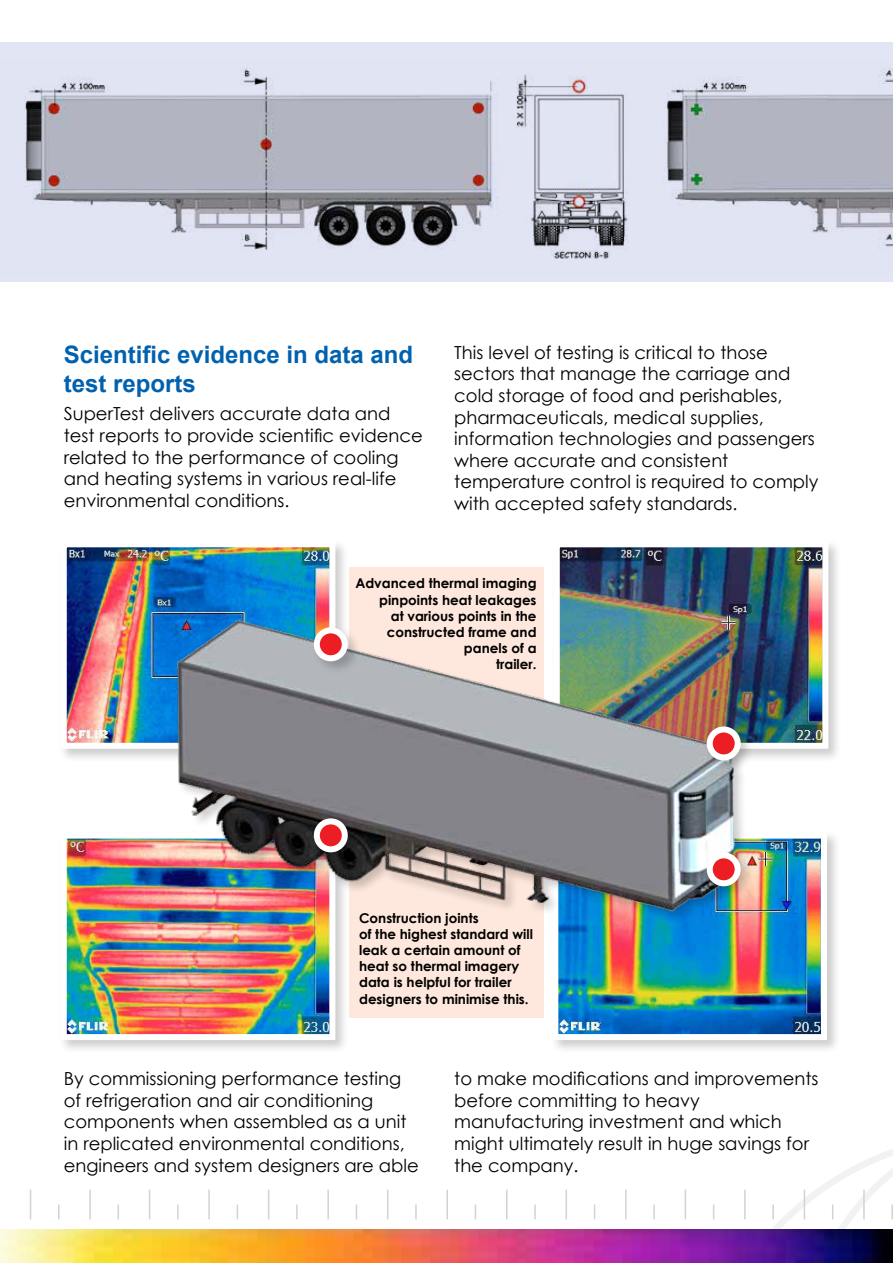
<style>
.page{position:relative;width:893px;height:1263px;background:#fff}
.page>*{position:absolute;margin:0;border:0;box-sizing:border-box;transform-origin:0 0}
.t1{font:700 24px/28.8px "Arial";color:#0061af}
.t2{font:18px/21.6px "Century Gothic";color:#000}
.t3{font:700 13.5px/16.2px "Century Gothic";color:#000;text-align:right}
</style>
<div class="page">
<div style="left:350px;top:567px;width:194px;height:450px;background:#fee7dc"></div>
<div style="left:0;top:43px;width:893px;height:239px;background:#e1e5f4"></div>
<hr style="left:30px;top:1189px;width:1px;height:30px;background:#d1d3d4">
<hr style="left:89px;top:1189px;width:2px;height:30px;background:#d1d3d4">
<hr style="left:149px;top:1189px;width:1px;height:30px;background:#d1d3d4">
<hr style="left:208px;top:1189px;width:2px;height:30px;background:#d1d3d4">
<hr style="left:268px;top:1189px;width:1px;height:30px;background:#d1d3d4">
<hr style="left:327px;top:1189px;width:2px;height:30px;background:#d1d3d4">
<hr style="left:387px;top:1189px;width:1px;height:30px;background:#d1d3d4">
<hr style="left:446px;top:1189px;width:2px;height:30px;background:#d1d3d4">
<hr style="left:506px;top:1189px;width:1px;height:30px;background:#d1d3d4">
<hr style="left:566px;top:1189px;width:1px;height:30px;background:#d1d3d4">
<hr style="left:625px;top:1189px;width:2px;height:30px;background:#d1d3d4">
<hr style="left:685px;top:1189px;width:1px;height:30px;background:#d1d3d4">
<svg style="left:58px;top:1204px;width:2px;height:15px"></svg>
<svg style="left:118px;top:1204px;width:1px;height:15px"></svg>
<svg style="left:177px;top:1204px;width:2px;height:15px"></svg>
<svg style="left:237px;top:1204px;width:1px;height:15px"></svg>
<svg style="left:296px;top:1204px;width:2px;height:15px"></svg>
<svg style="left:356px;top:1204px;width:1px;height:15px"></svg>
<svg style="left:415px;top:1204px;width:2px;height:15px"></svg>
<svg style="left:475px;top:1204px;width:1px;height:15px"></svg>
<svg style="left:534px;top:1204px;width:2px;height:15px"></svg>
<svg style="left:594px;top:1204px;width:1px;height:15px"></svg>
<svg style="left:653px;top:1204px;width:2px;height:15px"></svg>
<img style="left:0;top:1229px;width:690px;height:34px">
<img style="left:24px;top:68px;width:869px;height:191px">
<div style="left:550px;top:830px;width:291px;height:224px;background:#000;opacity:.2"></div>
<img style="left:559px;top:840px;width:261px;height:193px">
<div style="left:552px;top:833px;width:275px;height:207px;border:6px solid #fff"></div>
<div style="left:59px;top:539px;width:291px;height:224px;background:#000;opacity:.2"></div>
<img style="left:68px;top:548px;width:260px;height:194px">
<div style="left:61px;top:541px;width:274px;height:208px;border:6px solid #fff"></div>
<div style="left:59px;top:830px;width:291px;height:224px;background:#000;opacity:.2"></div>
<img style="left:68px;top:840px;width:260px;height:193px">
<div style="left:61px;top:833px;width:274px;height:207px;border:6px solid #fff"></div>
<div style="left:551px;top:539px;width:292px;height:224px;background:#000;opacity:.2"></div>
<img style="left:561px;top:548px;width:260px;height:194px">
<div style="left:554px;top:541px;width:274px;height:208px;border:6px solid #fff"></div>
<img style="left:147px;top:609px;width:615px;height:346px">
<div style="left:312px;top:626px;width:50px;height:49px;background:#000;opacity:.2"></div>
<svg style="left:317px;top:630px;width:28px;height:28px"></svg>
<div style="left:314px;top:627px;width:34px;height:34px;border:6px solid #fff;border-radius:50%"></div>
<div style="left:705px;top:725px;width:50px;height:49px;background:#000;opacity:.2"></div>
<svg style="left:710px;top:729px;width:28px;height:28px"></svg>
<div style="left:707px;top:726px;width:34px;height:34px;border:6px solid #fff;border-radius:50%"></div>
<div style="left:312px;top:817px;width:50px;height:49px;background:#000;opacity:.2"></div>
<svg style="left:317px;top:821px;width:28px;height:28px"></svg>
<div style="left:314px;top:818px;width:34px;height:34px;border:6px solid #fff;border-radius:50%"></div>
<div style="left:705px;top:851px;width:50px;height:49px;background:#000;opacity:.2"></div>
<svg style="left:710px;top:855px;width:28px;height:28px"></svg>
<div style="left:707px;top:852px;width:34px;height:34px;border:6px solid #fff;border-radius:50%"></div>
<svg style="left:690px;top:1149px;width:203px;height:114px"></svg>
<h1 class="t1" style="left:64px;top:341px;width:351px">Scientific evidence in data and test reports</h1>
<p class="t2" style="left:64px;top:403px;width:360px">SuperTest delivers accurate data and test reports to provide scientific evidence related to the performance of cooling and heating systems in various real-life environmental conditions.</p>
<p class="t2" style="left:454px;top:341px;width:366px">This level of testing is critical to those sectors that manage the carriage and cold storage of food and perishables, pharmaceuticals, medical supplies, information technologies and passengers where accurate and consistent temperature control is required to comply with accepted safety standards.</p>
<p class="t3" style="left:355px;top:575px;width:183px">Advanced thermal imaging pinpoints heat leakages<br>at various points in the constructed frame and panels of a<br>trailer.</p>
<p class="t3" style="left:359px;top:909px;width:175px;text-align:left">Construction joints<br>of the highest standard will leak a certain amount of heat so thermal imagery data is helpful for trailer designers to minimise this.</p>
<p class="t2" style="left:64px;top:1067px;width:357px">By commissioning performance testing of refrigeration and air conditioning components when assembled as a unit in replicated environmental conditions, engineers and system designers are able</p>
<p class="t2" style="left:454px;top:1067px;width:366px">to make modifications and improvements before committing to heavy manufacturing investment and which might ultimately result in huge savings for the company.</p>
</div>
